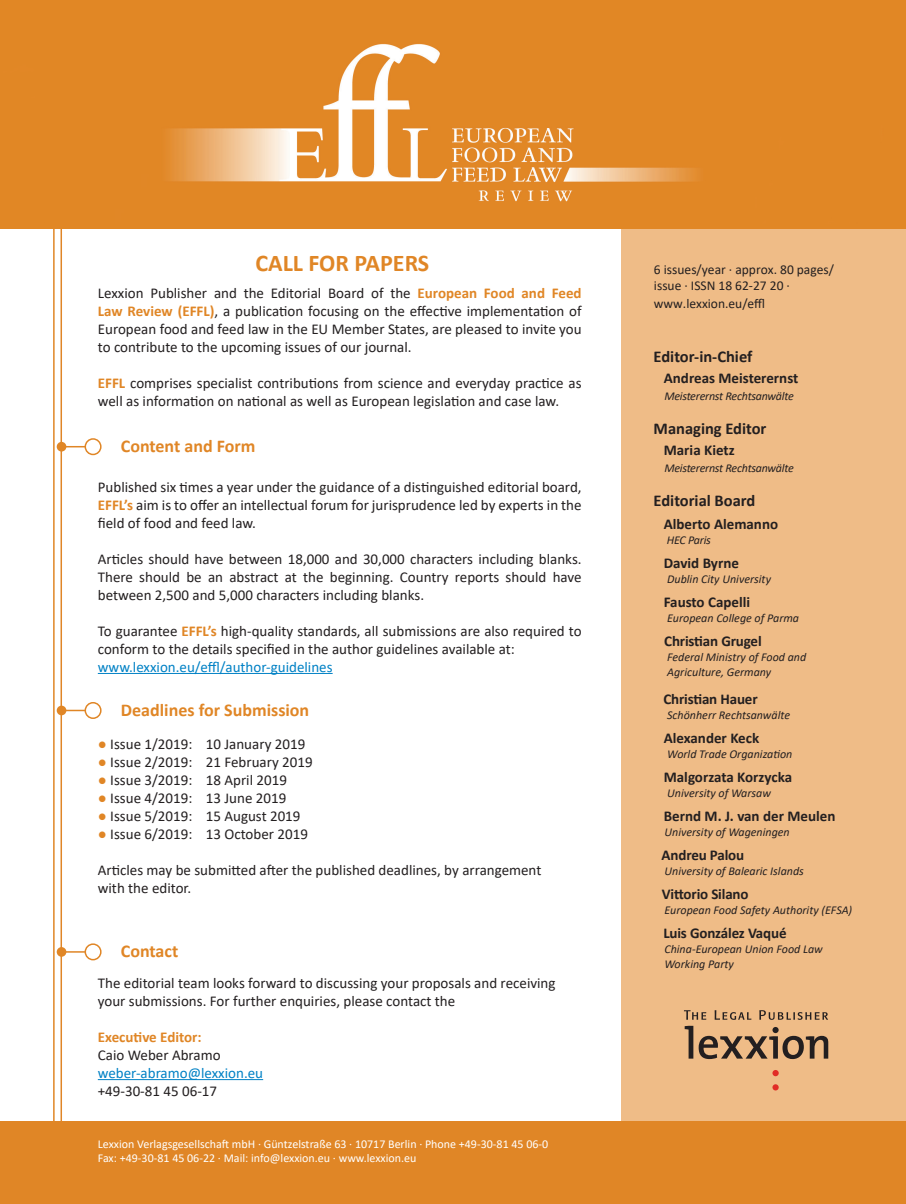
<style>
.page{position:relative;width:906px;height:1204px;background:#fff}
.page>*{position:absolute;margin:0;border:0;box-sizing:border-box;transform-origin:0 0}
.t1{font:700 24px "Calibri";color:#e08626}
.t2{font:700 18px "Calibri";color:#e08626}
.t3{font:700 16.5px "Calibri";color:#231f20}
.t4{font:15px/18px "Calibri";color:#231f20}
.t5{font:700 15px "Calibri";letter-spacing:-.01em;color:#231f20}
.t6{font:15px "Calibri";color:#0081c5}
.t7{font:700 15px "Calibri";color:#e08626}
.t8{font:13.5px/16.5px "Calibri";color:#231f20}
.t9{font:italic 12px/15px "Calibri";color:#231f20}
.t10{font:12px/14.4px "Calibri";color:#fff}
.t11{font:italic 12px "Calibri";letter-spacing:-.02em;color:#231f20}
.s1{font-weight:700;color:#e08626}
.s2{color:#e08626}
</style>
<div class="page">
<div style="left:621px;top:228px;width:285px;height:892px;background:#efbc87"></div>
<div style="left:0;top:1120px;width:906px;height:83px;background:#e08626"></div>
<hr style="left:61px;top:228px;width:1px;height:892px;background:#e08626">
<hr style="left:53px;top:228px;width:2px;height:892px;background:#e08626">
<img style="left:0;top:0;width:906px;height:228px">
<div style="left:57px;top:442px;width:9px;height:9px;background:#e08626;border-radius:50%"></div>
<div style="left:85px;top:438px;width:17px;height:17px;border:2px solid #e08626;border-radius:50%"></div>
<svg style="left:66px;top:446px;width:20px;height:1px"></svg>
<hr style="left:98px;top:673px;width:235px;height:1px;background:#0081c5">
<hr style="left:98px;top:1078px;width:165px;height:1px;background:#0081c5">
<div style="left:57px;top:947px;width:9px;height:9px;background:#e08626;border-radius:50%"></div>
<div style="left:85px;top:943px;width:17px;height:17px;border:2px solid #e08626;border-radius:50%"></div>
<svg style="left:66px;top:951px;width:20px;height:1px"></svg>
<div style="left:57px;top:705px;width:9px;height:10px;background:#e08626;border-radius:50%"></div>
<div style="left:85px;top:702px;width:17px;height:17px;border:2px solid #e08626;border-radius:50%"></div>
<hr style="left:65px;top:709px;width:21px;height:2px;background:#e08626">
<svg style="left:772px;top:1084px;width:6px;height:6px"></svg>
<svg style="left:772px;top:1069px;width:6px;height:7px"></svg>
<svg style="left:684px;top:1025px;width:144px;height:33px"></svg>
<svg style="left:684px;top:1010px;width:22px;height:9px"></svg>
<svg style="left:714px;top:1010px;width:37px;height:9px"></svg>
<svg style="left:759px;top:1010px;width:69px;height:9px"></svg>
<h1 class="t1" style="left:255px;top:245px;width:175px">CALL FOR PAPERS</h1>
<p class="t4" style="left:98px;top:284px;width:485px;text-align:justify">Lexxion Publisher and the Editorial Board of the <span class="s1">European Food and Feed Law Review (EFFL)</span>, a publication focusing on the effective implementation of European food and feed law in the EU Member States, are pleased to invite you to contribute to the upcoming issues of our journal.</p>
<p class="t4" style="left:98px;top:374px;width:485px"><span class="s1">EFFL</span> comprises specialist contributions from science and everyday practice as well as information on national as well as European legislation and case law.</p>
<p class="t2" style="left:121px;top:433px;width:136px">Content and Form</p>
<p class="t4" style="left:98px;top:477px;width:485px;text-align:justify">Published six times a year under the guidance of a distinguished editorial board, <span class="s1">EFFL’s</span> aim is to offer an intellectual forum for jurisprudence led by experts in the field of food and feed law.</p>
<p class="t4" style="left:98px;top:549px;width:485px;text-align:justify">Articles should have between 18,000 and 30,000 characters including blanks.<br>There should be an abstract at the beginning. Country reports should have between 2,500 and 5,000 characters including blanks.</p>
<p class="t4" style="left:98px;top:621px;width:485px">To guarantee <span class="s1">EFFL’s</span> high-quality standards, all submissions are also required to conform to the details specified in the author guidelines available at:</p>
<p class="t6" style="left:98px;top:656px;width:236px">www.lexxion.eu/effl/author-guidelines</p>
<p class="t2" style="left:121px;top:697px;width:190px">Deadlines for Submission</p>
<p class="t4" style="left:98px;top:734px;width:209px"><span class="s2">●</span> Issue 1/2019: 10 January 2019</p>
<p class="t4" style="left:98px;top:752px;width:216px"><span class="s2">●</span> Issue 2/2019: 21 February 2019</p>
<p class="t4" style="left:98px;top:770px;width:191px"><span class="s2">●</span> Issue 3/2019: 18 April 2019</p>
<p class="t4" style="left:98px;top:788px;width:190px"><span class="s2">●</span> Issue 4/2019: 13 June 2019</p>
<p class="t4" style="left:98px;top:806px;width:204px"><span class="s2">●</span> Issue 5/2019: 15 August 2019</p>
<p class="t4" style="left:98px;top:824px;width:212px"><span class="s2">●</span> Issue 6/2019: 13 October 2019</p>
<p class="t4" style="left:98px;top:860px;width:445px">Articles may be submitted after the published deadlines, by arrangement with the editor.</p>
<p class="t2" style="left:121px;top:938px;width:59px">Contact</p>
<p class="t4" style="left:98px;top:973px;width:459px">The editorial team looks forward to discussing your proposals and receiving your submissions. For further enquiries, please contact the</p>
<p class="t7" style="left:98px;top:1026px;width:105px">Executive Editor:</p>
<p class="t4" style="left:98px;top:1045px;width:124px">Caio Weber Abramo</p>
<p class="t6" style="left:98px;top:1062px;width:167px">weber-abramo@lexxion.eu</p>
<p class="t4" style="left:98px;top:1081px;width:121px">+49-30-81 45 06-17</p>
<p class="t10" style="left:98px;top:1136px;width:452px">Lexxion Verlagsgesellschaft mbH · Güntzelstraße 63 · 10717 Berlin · Phone +49-30-81 45 06-0<br>Fax: +49-30-81 45 06-22 · Mail: info@lexxion.eu · www.lexxion.eu</p>
<p class="t8" style="left:654px;top:261px;width:181px">6 issues/year · approx. 80 pages/ issue · ISSN 18 62-27 20 ·</p>
<p class="t8" style="left:654px;top:295px;width:113px">www.lexxion.eu/effl</p>
<p class="t3" style="left:653px;top:345px;width:100px">Editor-in-Chief</p>
<p class="t5" style="left:664px;top:367px;width:136px">Andreas Meisterernst</p>
<p class="t11" style="left:664px;top:387px;width:131px">Meisterernst Rechtsanwälte</p>
<p class="t3" style="left:653px;top:417px;width:114px">Managing Editor</p>
<p class="t5" style="left:664px;top:439px;width:72px">Maria Kietz</p>
<p class="t11" style="left:664px;top:459px;width:131px">Meisterernst Rechtsanwälte</p>
<p class="t3" style="left:653px;top:489px;width:103px">Editorial Board</p>
<p class="t5" style="left:664px;top:513px;width:116px">Alberto Alemanno</p>
<p class="t11" style="left:667px;top:531px;width:45px">HEC Paris</p>
<p class="t5" style="left:664px;top:552px;width:77px">David Byrne</p>
<p class="t9" style="left:667px;top:570px;width:105px">Dublin City University</p>
<p class="t5" style="left:664px;top:591px;width:88px">Fausto Capelli</p>
<p class="t9" style="left:667px;top:609px;width:133px">European College of Parma</p>
<p class="t5" style="left:664px;top:630px;width:99px">Christian Grugel</p>
<p class="t9" style="left:667px;top:648px;width:141px">Federal Ministry of Food and<br>Agriculture, Germany</p>
<p class="t5" style="left:663px;top:688px;width:96px">Christian Hauer</p>
<p class="t9" style="left:667px;top:707px;width:124px">Schönherr Rechtsanwälte</p>
<p class="t5" style="left:664px;top:727px;width:97px">Alexander Keck</p>
<p class="t9" style="left:667px;top:746px;width:127px">World Trade Organization</p>
<p class="t5" style="left:664px;top:766px;width:130px">Malgorzata Korzycka</p>
<p class="t9" style="left:667px;top:785px;width:105px">University of Warsaw</p>
<p class="t5" style="left:664px;top:805px;width:173px">Bernd M. J. van der Meulen</p>
<p class="t9" style="left:664px;top:824px;width:127px">University of Wageningen</p>
<p class="t5" style="left:661px;top:844px;width:84px">Andreu Palou</p>
<p class="t9" style="left:664px;top:863px;width:141px">University of Balearic Islands</p>
<p class="t5" style="left:662px;top:883px;width:88px">Vittorio Silano</p>
<p class="t9" style="left:664px;top:902px;width:189px">European Food Safety Authority (EFSA)</p>
<p class="t5" style="left:663px;top:922px;width:125px">Luis González Vaqué</p>
<p class="t9" style="left:664px;top:941px;width:160px">China-European Union Food Law<br>Working Party</p>
</div>
